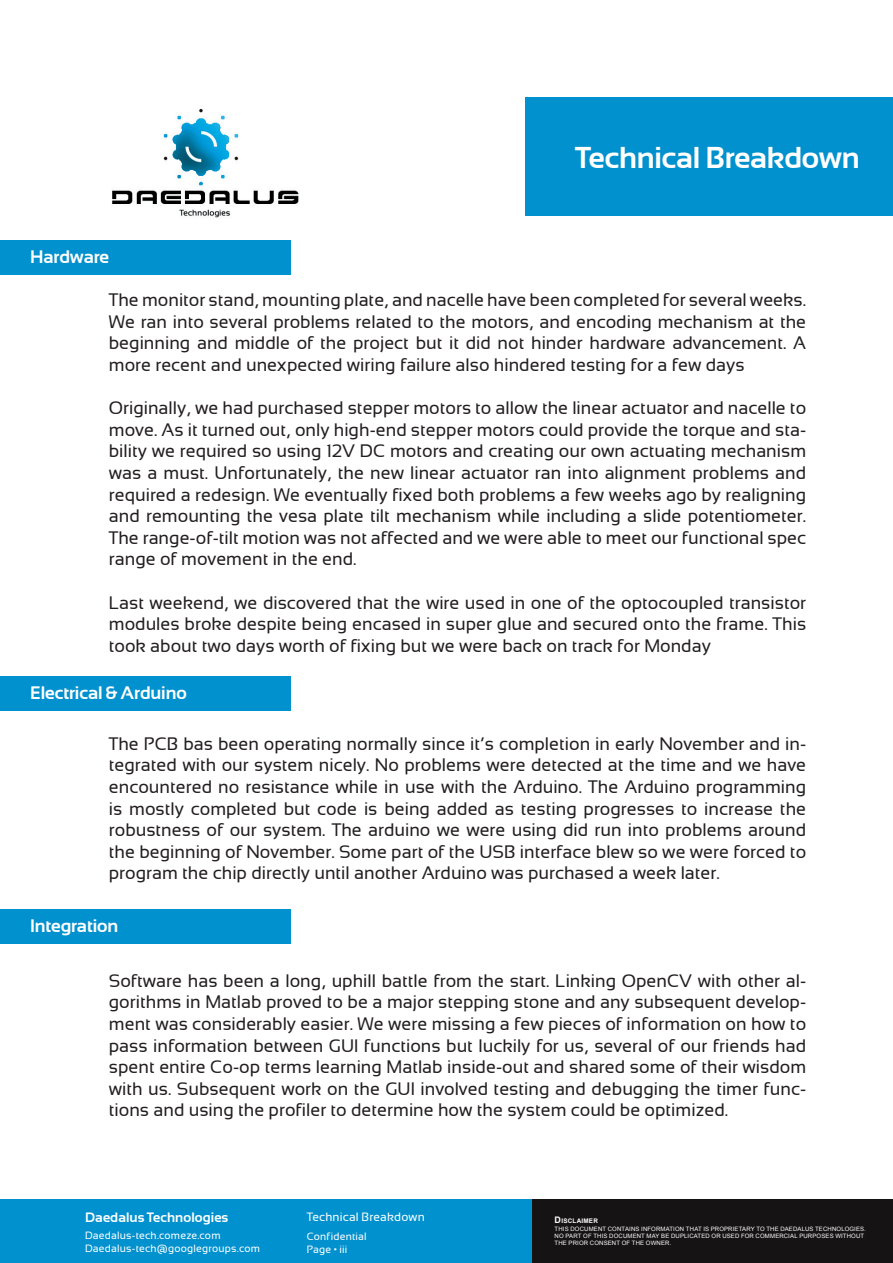
<style>
.page{position:relative;width:893px;height:1263px;background:#fff}
.page>*{position:absolute;margin:0;border:0;box-sizing:border-box;transform-origin:0 0}
.Title___Main{font:700 30px "Sansation";letter-spacing:-.01em;color:#fff}
.t1{font:18px/21.6px "Sansation";color:#231f20;text-align:justify}
.Title_I{font:700 18px "Sansation";letter-spacing:-.005em;color:#fff}
.t2{font:700 13.5px "Sansation";letter-spacing:.005em;color:#fff}
.t3{font:12px "Sansation";letter-spacing:.015em;color:#fff}
.t4{font:10.5px/12.6px "Sansation";letter-spacing:.02em;color:#fff}
.t5{font:700 6.3px "Arial";letter-spacing:.04em;color:#fff}
.t6{font:6px/7.2px "Arial";letter-spacing:.025em;color:#fff}
.s1{font-size:9px}
</style>
<div class="page">
<div style="left:510px;top:1199px;width:383px;height:64px;background:#151314"></div>
<div style="left:0;top:1199px;width:531px;height:64px;background:#0091ce"></div>
<div style="left:0;top:240px;width:291px;height:34px;background:#0091ce"></div>
<div style="left:0;top:677px;width:291px;height:34px;background:#0091ce"></div>
<div style="left:0;top:909px;width:291px;height:34px;background:#0091ce"></div>
<div style="left:526px;top:98px;width:367px;height:118px;background:#0091ce"></div>
<img style="left:112px;top:108px;width:187px;height:110px">
<p class="Title___Main" style="left:575px;top:140px;width:286px">Technical Breakdown</p>
<p class="Title_I" style="left:30px;top:246px;width:81px">Hardware</p>
<p class="t1" style="left:109px;top:289px;width:699px">The monitor stand, mounting plate, and nacelle have been completed for several weeks.<br>We ran into several problems related to the motors, and encoding mechanism at the beginning and middle of the project but it did not hinder hardware advancement. A more recent and unexpected wiring failure also hindered testing for a few days</p>
<p class="t1" style="left:109px;top:397px;width:699px">Originally, we had purchased stepper motors to allow the linear actuator and nacelle to move. As it turned out, only high-end stepper motors could provide the torque and sta&shy;bility we required so using 12V DC motors and creating our own actuating mechanism was a must. Unfortunately, the new linear actuator ran into alignment problems and required a redesign. We eventually fixed both problems a few weeks ago by realigning and remounting the vesa plate tilt mechanism while including a slide potentiometer.<br>The range-of-tilt motion was not affected and we were able to meet our functional spec range of movement in the end.</p>
<p class="t1" style="left:109px;top:591px;width:699px">Last weekend, we discovered that the wire used in one of the optocoupled transistor modules broke despite being encased in super glue and secured onto the frame. This took about two days worth of fixing but we were back on track for Monday</p>
<p class="Title_I" style="left:30px;top:683px;width:158px">Electrical &amp; Arduino</p>
<p class="t1" style="left:109px;top:733px;width:699px">The PCB bas been operating normally since it’s completion in early November and in&shy;tegrated with our system nicely. No problems were detected at the time and we have encountered no resistance while in use with the Arduino. The Arduino programming is mostly completed but code is being added as testing progresses to increase the robustness of our system. The arduino we were using did run into problems around the beginning of November. Some part of the USB interface blew so we were forced to program the chip directly until another Arduino was purchased a week later.</p>
<p class="Title_I" style="left:30px;top:915px;width:90px">Integration</p>
<p class="t1" style="left:109px;top:970px;width:699px">Software has been a long, uphill battle from the start. Linking OpenCV with other al&shy;gorithms in Matlab proved to be a major stepping stone and any subsequent develop&shy;ment was considerably easier. We were missing a few pieces of information on how to pass information between GUI functions but luckily for us, several of our friends had spent entire Co-op terms learning Matlab inside-out and shared some of their wisdom with us. Subsequent work on the GUI involved testing and debugging the timer func&shy;tions and using the profiler to determine how the system could be optimized.</p>
<p class="t2" style="left:85px;top:1210px;width:145px">Daedalus Technologies</p>
<p class="t4" style="left:85px;top:1229px;width:177px">Daedalus-tech.comeze.com<br>Daedalus-tech@googlegroups.com</p>
<p class="t3" style="left:307px;top:1210px;width:120px">Technical Breakdown</p>
<p class="t4" style="left:307px;top:1230px;width:62px">Confidential<br>Page • iii</p>
<p class="t5" style="left:555px;top:1217px;width:45px"><span class="s1">D</span>ISCLAIMER</p>
<p class="t6" style="left:555px;top:1225px;width:313px">THIS DOCUMENT CONTAINS INFORMATION THAT IS PROPRIETARY TO THE DAEDALUS TECHNOLOGIES.<br>NO PART OF THIS DOCUMENT MAY BE DUPLICATED OR USED FOR COMMERCIAL PURPOSES WITHOUT<br>THE PRIOR CONSENT OF THE OWNER.</p>
</div>
